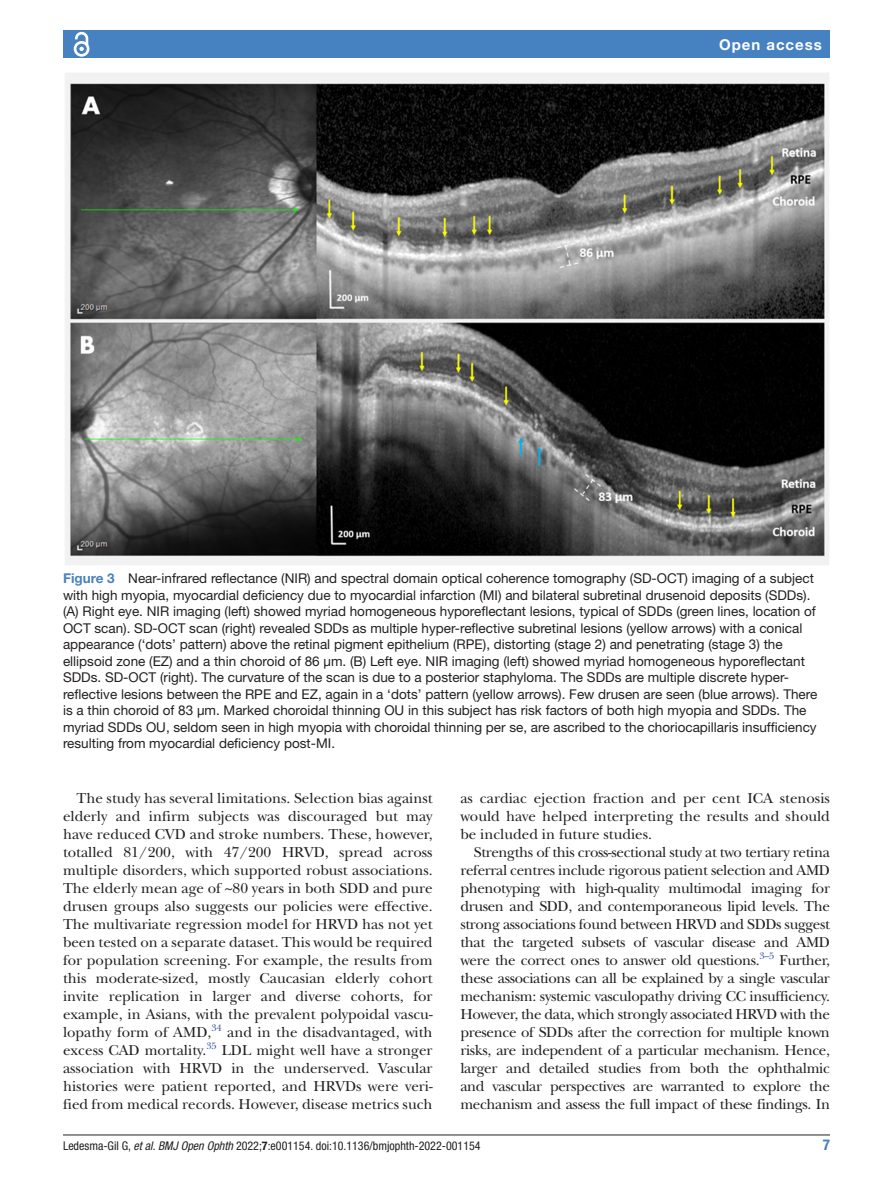
<style>
.page{position:relative;width:893px;height:1191px;background:#fff}
.page>*{position:absolute;margin:0;border:0;box-sizing:border-box;transform-origin:0 0}
.t1{font:15px/18px "New Baskerville";color:#231f20;text-align:justify}
.t2{font:700 15px "Helvetica Neue LT Std";letter-spacing:.065em;color:#fff}
.t3{font:700 condensed 15px "Helvetica Neue LT Std";color:#4681c2}
.t4{font:13.5px/16.5px "Helvetica Neue LT Std";color:#231f20}
.t5{font:condensed 12px "Helvetica Neue LT Std";color:#231f20}
.t6{font:9.9px "New Baskerville";color:#3853a3}
.s1{font-weight:700;color:#4681c2}
.s2{font-style:italic}
.s3{font-weight:700}
</style>
<div class="page">
<hr style="left:63px;top:1134px;width:767px;height:1px;background:#231f20">
<div style="left:63px;top:31px;width:767px;height:27px;background:#4681c2"></div>
<svg style="left:73px;top:31px;width:17px;height:26px"></svg>
<img style="left:65px;top:73px;width:764px;height:492px">
<p class="t2" style="left:719px;top:35px;width:104px">Open access</p>
<p class="t4" style="left:63px;top:570px;width:756px"><span class="s1">Figure 3</span> Near-infrared reflectance (NIR) and spectral domain optical coherence tomography (SD-OCT) imaging of a subject with high myopia, myocardial deficiency due to myocardial infarction (MI) and bilateral subretinal drusenoid deposits (SDDs). (A) Right eye. NIR imaging (left) showed myriad homogeneous hyporeflectant lesions, typical of SDDs (green lines, location of OCT scan). SD-OCT scan (right) revealed SDDs as multiple hyper-reflective subretinal lesions (yellow arrows) with a conical appearance (‘dots’ pattern) above the retinal pigment epithelium (RPE), distorting (stage 2) and penetrating (stage 3) the ellipsoid zone (EZ) and a thin choroid of 86 μm. (B) Left eye. NIR imaging (left) showed myriad homogeneous hyporeflectant SDDs. SD-OCT (right). The curvature of the scan is due to a posterior staphyloma. The SDDs are multiple discrete hyper&shy;reflective lesions between the RPE and EZ, again in a ‘dots’ pattern (yellow arrows). Few drusen are seen (blue arrows). There is a thin choroid of 83 μm. Marked choroidal thinning OU in this subject has risk factors of both high myopia and SDDs. The myriad SDDs OU, seldom seen in high myopia with choroidal thinning per se, are ascribed to the choriocapillaris insufficiency resulting from myocardial deficiency post-MI.</p>
<p class="t1" style="left:63px;top:789px;width:371px;text-indent:14px">The study has several limitations. Selection bias against elderly and infirm subjects was discouraged but may have reduced CVD and stroke numbers. These, however, totalled 81/200, with 47/200 HRVD, spread across multiple disorders, which supported robust associations.<br>The elderly mean age of ~80 years in both SDD and pure drusen groups also suggests our policies were effective.<br>The multivariate regression model for HRVD has not yet been tested on a separate dataset. This would be required for population screening. For example, the results from this moderate-sized, mostly Caucasian elderly cohort invite replication in larger and diverse cohorts, for example, in Asians, with the prevalent polypoidal vascu&shy;lopathy form of AMD,<sup>34</sup> and in the disadvantaged, with excess CAD mortality.</p>
<p class="t6" style="left:206px;top:1039px;width:12px">35</p>
<p class="t1" style="left:63px;top:1041px;width:371px;text-indent:159px">LDL might well have a stronger association with HRVD in the underserved. Vascular histories were patient reported, and HRVDs were veri&shy;fied from medical records. However, disease metrics such</p>
<p class="t1" style="left:460px;top:789px;width:371px">as cardiac ejection fraction and per cent ICA stenosis would have helped interpreting the results and should be included in future studies.</p>
<p class="t1" style="left:460px;top:843px;width:371px;text-indent:14px">Strengths of this cross-sectional study at two tertiary retina referral centres include rigorous patient selection and AMD phenotyping with high-quality multimodal imaging for drusen and SDD, and contemporaneous lipid levels. The strong associations found between HRVD and SDDs suggest that the targeted subsets of vascular disease and AMD were the correct ones to answer old questions.<sup>3–5</sup> Further, these associations can all be explained by a single vascular mechanism: systemic vasculopathy driving CC insufficiency.<br>However, the data, which strongly associated HRVD with the presence of SDDs after the correction for multiple known risks, are independent of a particular mechanism. Hence, larger and detailed studies from both the ophthalmic and vascular perspectives are warranted to explore the mechanism and assess the full impact of these findings. In</p>
<p class="t5" style="left:63px;top:1138px;width:419px">Ledesma-Gil G, <span class="s2">et al</span>. <span class="s2">BMJ Open Ophth</span> 2022;<span class="s3">7</span>:e001154. doi:10.1136/bmjophth-2022-001154</p>
<p class="t3" style="left:823px;top:1135px;width:9px">7</p>
</div>
